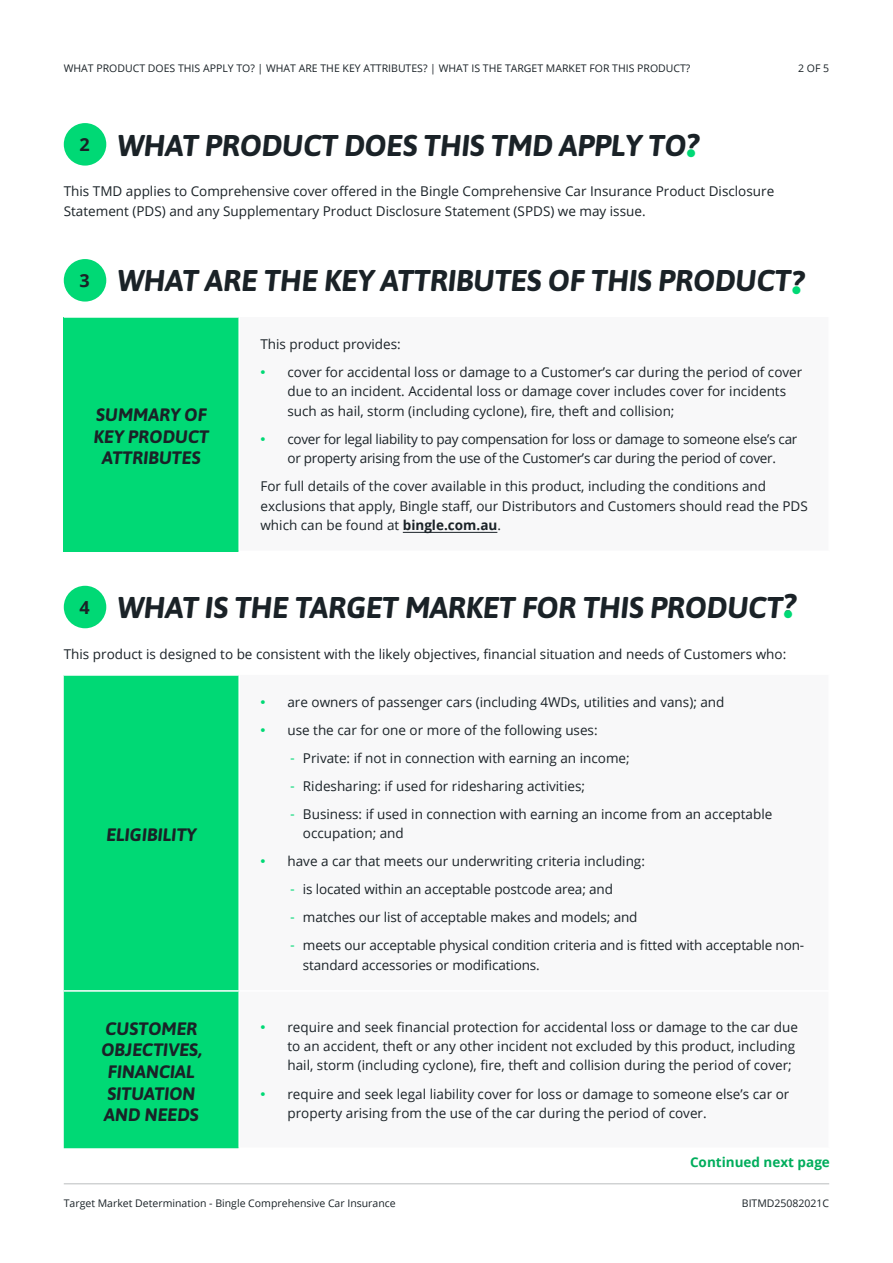
<style>
.page{position:relative;width:893px;height:1263px;background:#fff}
.page>*{position:absolute;margin:0;border:0;box-sizing:border-box;transform-origin:0 0}
.t1{font:italic 700 30px "Asap";letter-spacing:-.01em;color:#1a2227}
.t2{font:italic 700 18px/21.6px "Asap";color:#1a2227;text-align:center}
.t3{font:700 18px "Open Sans";color:#1a2227}
.t4{font:13.5px/19.5px "Open Sans";color:#1a2227}
.t5{font:13.5px/19.5px "Open Sans";letter-spacing:-.02em;color:#1a2227;text-align:center}
.t6{font:700 13.5px "Open Sans";color:#00ad5c}
.t7{font:10.5px "Open Sans";color:#1a2227}
.s1{font-style:normal;color:#00d975}
.s2{font-family:"Asap";font-size:15px;color:#00d975}
.s3{font-weight:700}
</style>
<div class="page">
<hr style="left:64px;top:1183px;width:765px;height:1px;background:#babdbe">
<div style="left:64px;top:123px;width:42px;height:43px;background:#00d975;border-radius:50%"></div>
<div style="left:64px;top:259px;width:42px;height:43px;background:#00d975;border-radius:50%"></div>
<div style="left:64px;top:317px;width:175px;height:234px;background:#00d975"></div>
<div style="left:239px;top:317px;width:590px;height:234px;background:#f8f8f9"></div>
<hr style="left:238px;top:318px;width:2px;height:233px;background:#fff">
<hr style="left:828px;top:317px;width:2px;height:234px;background:#fff">
<hr style="left:64px;top:316px;width:176px;height:2px;background:#fff">
<hr style="left:403px;top:532px;width:94px;height:1px;background:#1a2227">
<div style="left:64px;top:586px;width:42px;height:42px;background:#00d975;border-radius:50%"></div>
<div style="left:64px;top:676px;width:174px;height:472px;background:#00d975"></div>
<hr style="left:64px;top:990px;width:175px;height:2px;background:#fff">
<p class="t7" style="left:64px;top:61px;width:628px">WHAT PRODUCT DOES THIS APPLY TO? | WHAT ARE THE KEY ATTRIBUTES? | WHAT IS THE TARGET MARKET FOR THIS PRODUCT?</p>
<h1 class="t1" style="left:118px;top:124px;width:583px">WHAT PRODUCT DOES THIS TMD APPLY TO?<span class="s1">•</span></h1>
<p class="t4" style="left:64px;top:181px;width:712px">This TMD applies to Comprehensive cover offered in the Bingle Comprehensive Car Insurance Product Disclosure<br>Statement (PDS) and any Supplementary Product Disclosure Statement (SPDS) we may issue.</p>
<h2 class="t3" style="left:80px;top:132px;width:12px">2</h2>
<p class="t7" style="left:798px;top:61px;width:33px">2 OF 5</p>
<h2 class="t3" style="left:80px;top:268px;width:12px">3</h2>
<h1 class="t1" style="left:118px;top:260px;width:689px">WHAT ARE THE KEY ATTRIBUTES OF THIS PRODUCT?<span class="s1">•</span></h1>
<h2 class="t2" style="left:94px;top:403px;width:117px">SUMMARY OF<br>KEY PRODUCT<br>ATTRIBUTES</h2>
<p class="t4" style="left:260px;top:334px;width:142px">This product provides:</p>
<p class="t4" style="left:287px;top:362px;width:516px;text-indent:-27px"><span class="s2">•</span> cover for accidental loss or damage to a Customer’s car during the period of cover due to an incident. Accidental loss or damage cover includes cover for incidents such as hail, storm (including cyclone), fire, theft and collision;</p>
<p class="t5" style="left:260px;top:429px;width:538px"><span class="s2">•</span> cover for legal liability to pay compensation for loss or damage to someone else’s car or property arising from the use of the Customer’s car during the period of cover.</p>
<p class="t4" style="left:260px;top:476px;width:549px">For full details of the cover available in this product, including the conditions and exclusions that apply, Bingle staff, our Distributors and Customers should read the PDS which can be found at <span class="s3">bingle.com.au</span>.</p>
<h1 class="t1" style="left:783px;top:584px;width:15px">?<span class="s1">•</span></h1>
<h1 class="t1" style="left:118px;top:587px;width:667px">WHAT IS THE TARGET MARKET FOR THIS PRODUCT</h1>
<p class="t4" style="left:64px;top:644px;width:724px">This product is designed to be consistent with the likely objectives, financial situation and needs of Customers who:</p>
<h2 class="t3" style="left:80px;top:595px;width:12px">4</h2>
<h2 class="t2" style="left:106px;top:823px;width:92px">ELIGIBILITY</h2>
<p class="t4" style="left:260px;top:692px;width:466px"><span class="s2">•</span> are owners of passenger cars (including 4WDs, utilities and vans); and</p>
<p class="t4" style="left:260px;top:720px;width:339px"><span class="s2">•</span> use the car for one or more of the following uses:</p>
<p class="t4" style="left:290px;top:748px;width:341px"><span class="s2">-</span> Private: if not in connection with earning an income;</p>
<p class="t4" style="left:290px;top:776px;width:296px"><span class="s2">-</span> Ridesharing: if used for ridesharing activities;</p>
<p class="t4" style="left:303px;top:804px;width:471px;text-indent:-13px"><span class="s2">-</span> Business: if used in connection with earning an income from an acceptable occupation; and</p>
<p class="t4" style="left:260px;top:851px;width:386px"><span class="s2">•</span> have a car that meets our underwriting criteria including:</p>
<p class="t4" style="left:290px;top:879px;width:324px"><span class="s2">-</span> is located within an acceptable postcode area; and</p>
<p class="t4" style="left:290px;top:907px;width:349px"><span class="s2">-</span> matches our list of acceptable makes and models; and</p>
<p class="t4" style="left:303px;top:935px;width:503px;text-indent:-13px"><span class="s2">-</span> meets our acceptable physical condition criteria and is fitted with acceptable non&shy;standard accessories or modifications.</p>
<h2 class="t2" style="left:101px;top:1017px;width:102px">CUSTOMER<br>OBJECTIVES,<br>FINANCIAL<br>SITUATION<br>AND NEEDS</h2>
<p class="t4" style="left:287px;top:1016px;width:512px;text-indent:-27px"><span class="s2">•</span> require and seek financial protection for accidental loss or damage to the car due to an accident, theft or any other incident not excluded by this product, including hail, storm (including cyclone), fire, theft and collision during the period of cover;</p>
<p class="t4" style="left:287px;top:1083px;width:503px;text-indent:-27px"><span class="s2">•</span> require and seek legal liability cover for loss or damage to someone else’s car or property arising from the use of the car during the period of cover.</p>
<p class="t6" style="left:690px;top:1152px;width:141px">Continued next page</p>
<p class="t7" style="left:64px;top:1196px;width:333px">Target Market Determination - Bingle Comprehensive Car Insurance</p>
<p class="t7" style="left:742px;top:1196px;width:89px">BITMD25082021C</p>
</div>
